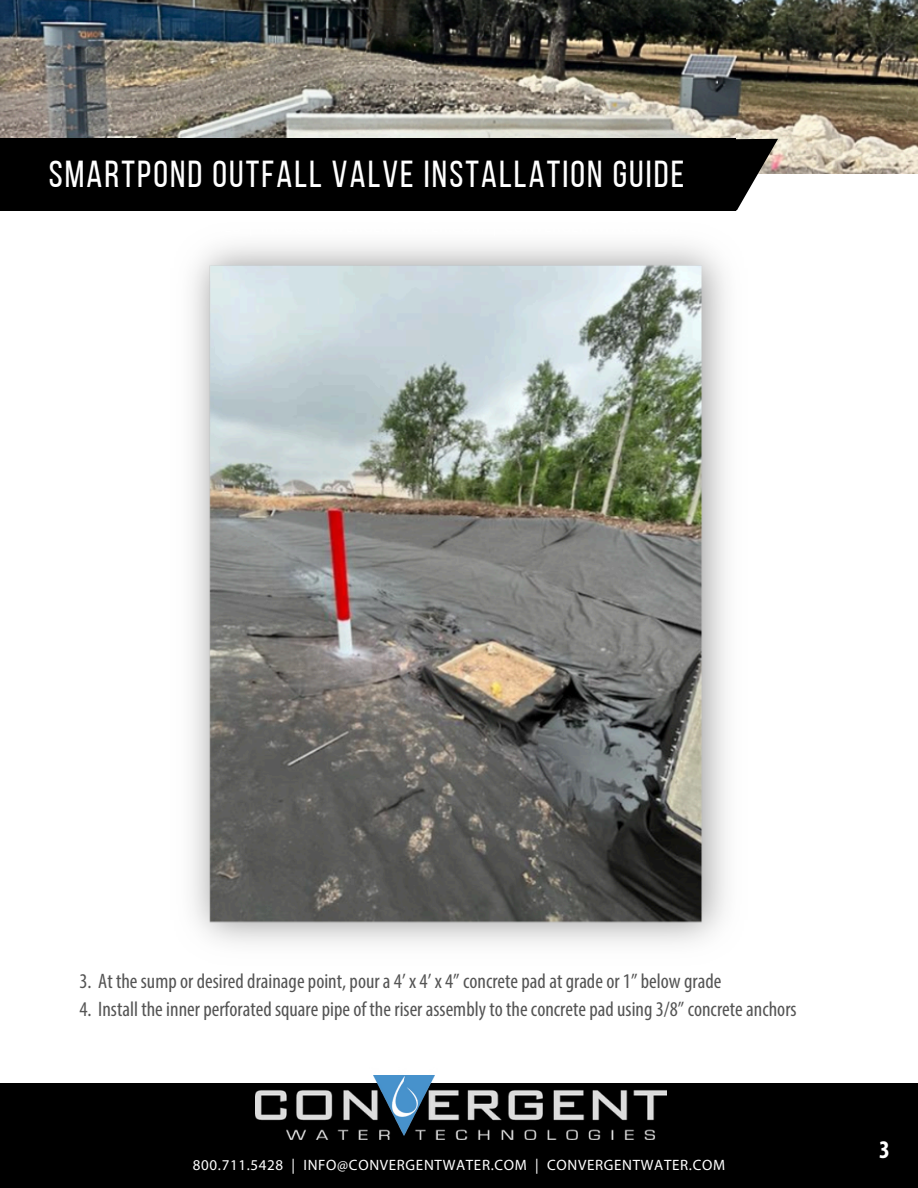
<style>
.page{position:relative;width:918px;height:1188px;background:#fff}
.page>*{position:absolute;margin:0;border:0;box-sizing:border-box;transform-origin:0 0}
.t1{font:37.5px "Bebas Neue";letter-spacing:.055em;color:#fff}
.t2{font:700 condensed 25.5px "Myriad Pro";color:#fff}
.t3{font:condensed 21px "Myriad Pro";color:#545454}
.t4{font:15px "Myriad Pro";letter-spacing:.045em;color:#fff}
</style>
<div class="page">
<img style="left:0;top:0;width:918px;height:173px">
<div style="left:0;top:1083px;width:918px;height:105px;background:#000"></div>
<img style="left:256px;top:1075px;width:410px;height:64px">
<img style="left:374px;top:1075px;width:60px;height:60px">
<img style="left:192px;top:244px;width:534px;height:700px">
<div style="left:0;top:139px;width:736px;height:72px;background:#000"></div>
<svg style="left:736px;top:139px;width:42px;height:72px"></svg>
<h2 class="t1" style="left:49px;top:159px;width:637px">SMARTPOND OUTFALL VALVE INSTALLATION GUiDE</h2>
<h1 class="t3" style="left:79px;top:972px;width:644px">3. At the sump or desired drainage point, pour a 4’ x 4’ x 4” concrete pad at grade or 1” below grade</h1>
<p class="t3" style="left:79px;top:1000px;width:719px">4. Install the inner perforated square pipe of the riser assembly to the concrete pad using 3/8” concrete anchors</p>
<p class="t4" style="left:193px;top:1159px;width:534px">800.711.5428 | INFO@CONVERGENTWATER.COM | CONVERGENTWATER.COM</p>
<p class="t2" style="left:879px;top:1139px;width:12px">3</p>
</div>
